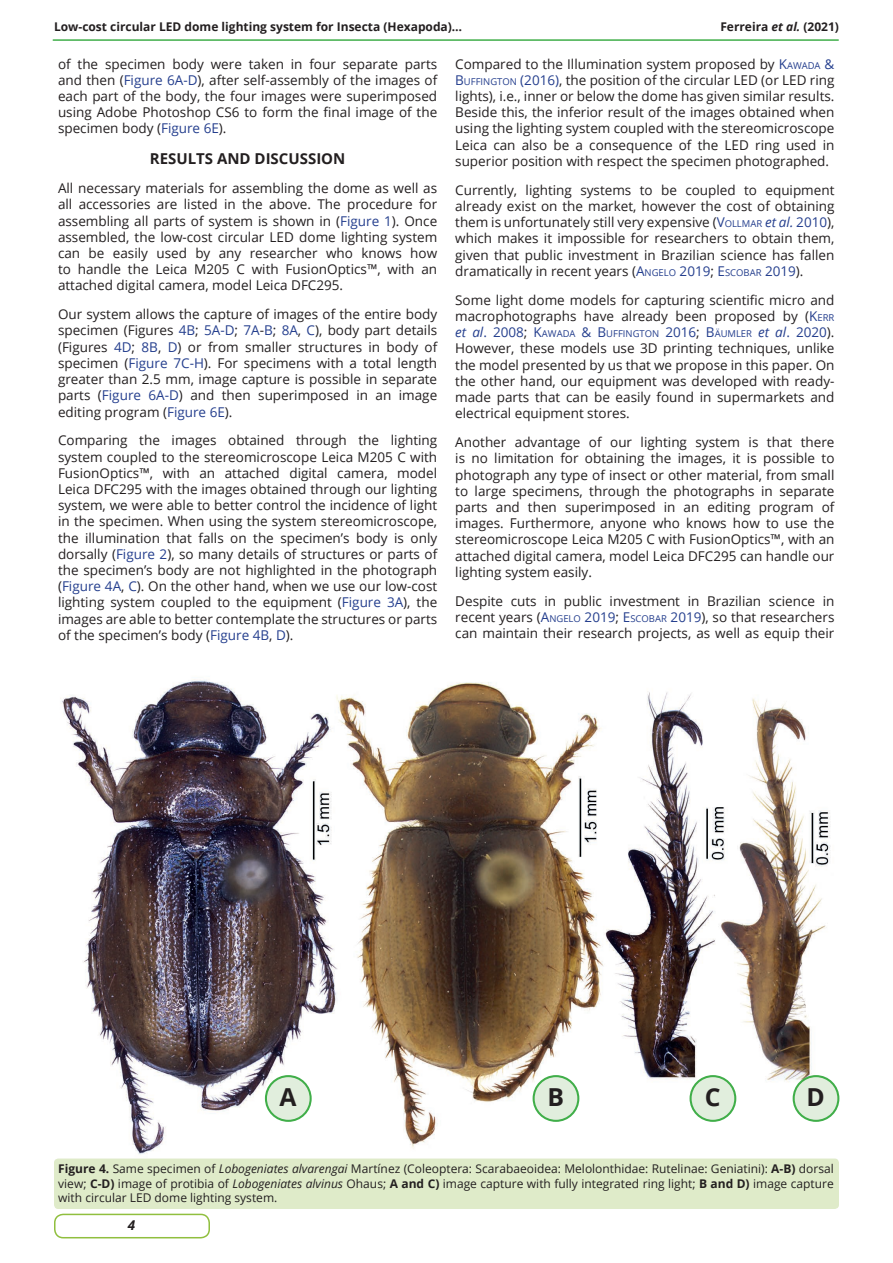
<style>
.page{position:relative;width:893px;height:1263px;background:#fff}
.page>*{position:absolute;margin:0;border:0;box-sizing:border-box;transform-origin:0 0}
.t1{font:700 24.75px "Open Sans";color:#231f20}
.Titulo_1{font:700 15px "Open Sans";color:#231f20}
.t2{font:13.5px/16.2px "Open Sans";color:#231f20;text-align:justify}
.t3{font:italic 700 13.5px "Open Sans";color:#231f20}
.Legenda{font:12px/14.4px "Open Sans";color:#231f20;text-align:justify}
.t4{font:700 12px "Open Sans";color:#231f20}
.t5{font:9.45px "Open Sans";color:#253f8e}
.s1{font-style:italic}
.s2{color:#253f8e}
.s3{font-size:9.45px;color:#253f8e}
.s4{font-style:italic;color:#253f8e}
.s5{font-style:italic;font-size:13.5px}
.s6{font-size:13.5px}
.s7{font-size:13.5px;color:#231f20}
.s8{font-weight:700}
</style>
<div class="page">
<div style="left:54px;top:1214px;width:156px;height:24px;border:2px solid #90bf3e;border-radius:9px"></div>
<hr style="left:53px;top:39px;width:785px;height:2px;background:#40ae49">
<img style="left:60px;top:679px;width:777px;height:476px">
<svg style="left:266px;top:1076px;width:45px;height:45px"></svg>
<div style="left:265px;top:1075px;width:47px;height:47px;border:2px solid #40ae49;border-radius:50%"></div>
<div style="left:275px;top:1085px;width:26px;height:26px;background:#e1eedd;border-radius:6px"></div>
<div style="left:534px;top:1076px;width:44px;height:45px;background:#e1eedd;border-radius:50%"></div>
<div style="left:533px;top:1075px;width:46px;height:47px;border:2px solid #40ae49;border-radius:50%"></div>
<div style="left:691px;top:1076px;width:44px;height:45px;background:#e1eedd;border-radius:50%"></div>
<div style="left:689px;top:1075px;width:47px;height:47px;border:2px solid #40ae49;border-radius:50%"></div>
<div style="left:794px;top:1076px;width:44px;height:45px;background:#e1eedd;border-radius:50%"></div>
<div style="left:793px;top:1075px;width:46px;height:47px;border:2px solid #40ae49;border-radius:50%"></div>
<div style="left:54px;top:1158px;width:785px;height:51px;background:#dfebc9;border-radius:4px"></div>
<p class="t4" style="left:54px;top:18px;width:410px">Low-cost circular LED dome lighting system for Insecta (Hexapoda)…</p>
<p class="t4" style="left:720px;top:18px;width:120px">Ferreira <span class="s1">et al.</span> (2021)</p>
<p class="t2" style="left:58px;top:55px;width:381px">of the specimen body were taken in four separate parts and then (<span class="s2">Figure 6A-D</span>), after self-assembly of the images of each part of the body, the four images were superimposed using Adobe Photoshop CS6 to form the final image of the specimen body (<span class="s2">Figure 6E</span>).</p>
<p class="Titulo_1" style="left:150px;top:148px;width:197px">RESULTS AND DISCUSSION</p>
<p class="t2" style="left:58px;top:180px;width:381px">All necessary materials for assembling the dome as well as all accessories are listed in the above. The procedure for assembling all parts of system is shown in (<span class="s2">Figure 1</span>). Once assembled, the low-cost circular LED dome lighting system can be easily used by any researcher who knows how to handle the Leica M205 C with FusionOptics™, with an attached digital camera, model Leica DFC295.</p>
<p class="t2" style="left:58px;top:306px;width:381px">Our system allows the capture of images of the entire body specimen (Figures <span class="s2">4B</span>; <span class="s2">5A-D</span>; <span class="s2">7A</span>-<span class="s2">B</span>; <span class="s2">8A</span>, <span class="s2">C</span>), body part details (Figures <span class="s2">4D</span>; <span class="s2">8B</span>, <span class="s2">D</span>) or from smaller structures in body of specimen (<span class="s2">Figure 7C-H</span>). For specimens with a total length greater than 2.5 mm, image capture is possible in separate parts (<span class="s2">Figure 6A-D</span>) and then superimposed in an image editing program (<span class="s2">Figure 6E</span>).</p>
<p class="t2" style="left:58px;top:432px;width:381px">Comparing the images obtained through the lighting system coupled to the stereomicroscope Leica M205 C with FusionOptics™, with an attached digital camera, model Leica DFC295 with the images obtained through our lighting system, we were able to better control the incidence of light in the specimen. When using the system stereomicroscope, the illumination that falls on the specimen’s body is only dorsally (<span class="s2">Figure 2</span>), so many details of structures or parts of the specimen’s body are not highlighted in the photograph (<span class="s2">Figure 4A</span>, <span class="s2">C</span>). On the other hand, when we use our low-cost lighting system coupled to the equipment (<span class="s2">Figure 3A</span>), the images are able to better contemplate the structures or parts of the specimen’s body (<span class="s2">Figure 4B</span>, <span class="s2">D</span>).</p>
<p class="t2" style="left:455px;top:55px;width:381px">Compared to the Illumination system proposed by <span class="s2">K</span><span class="s3">AWADA</span> <span class="s2">&amp; B</span><span class="s3">UFFINGTON</span> <span class="s2">(2016)</span>, the position of the circular LED (or LED ring lights), i.e., inner or below the dome has given similar results.<br>Beside this, the inferior result of the images obtained when using the lighting system coupled with the stereomicroscope Leica can also be a consequence of the LED ring used in superior position with respect the specimen photographed.</p>
<p class="t2" style="left:455px;top:181px;width:381px">Currently, lighting systems to be coupled to equipment already exist on the market, however the cost of obtaining them is unfortunately still very expensive (<span class="s2">V</span><span class="s3">OLLMAR</span> <span class="s4">et al.</span> <span class="s2">2010</span>), which makes it impossible for researchers to obtain them, given that public investment in Brazilian science has fallen dramatically in recent years (<span class="s2">A</span><span class="s3">NGELO</span> <span class="s2">2019</span>; <span class="s2">E</span> <span class="s3">SCOBAR</span> <span class="s2">2019</span>).</p>
<p class="t2" style="left:455px;top:291px;width:381px">Some light dome models for capturing scientific micro and macrophotographs have already been proposed by (<span class="s2">K</span><span class="s3">ERR</span></p>
<p class="t5" style="left:455px;top:327px;width:381px"><span class="s5">et al</span><span class="s6">. 2008</span><span class="s7">;</span> <span class="s6">K</span>AWADA <span class="s6">&amp;</span> <span class="s6">B</span>UFFINGTON <span class="s6">2016</span><span class="s7">;</span> <span class="s6">B</span>ÄUMLER <span class="s5">et al</span><span class="s6">. 2020</span><span class="s7">).</span></p>
<p class="t2" style="left:455px;top:340px;width:381px">However, these models use 3D printing techniques, unlike the model presented by us that we propose in this paper. On the other hand, our equipment was developed with ready&shy;made parts that can be easily found in supermarkets and electrical equipment stores.</p>
<p class="t2" style="left:455px;top:434px;width:381px">Another advantage of our lighting system is that there is no limitation for obtaining the images, it is possible to photograph any type of insect or other material, from small to large specimens, through the photographs in separate parts and then superimposed in an editing program of images. Furthermore, anyone who knows how to use the stereomicroscope Leica M205 C with FusionOptics™, with an attached digital camera, model Leica DFC295 can handle our lighting system easily.</p>
<p class="t2" style="left:455px;top:592px;width:381px">Despite cuts in public investment in Brazilian science in recent years (<span class="s2">A</span><span class="s3">NGELO</span> <span class="s2">2019</span>; <span class="s2">E</span> <span class="s3">SCOBAR</span> <span class="s2">2019</span>), so that researchers can maintain their research projects, as well as equip their</p>
<p class="t1" style="left:279px;top:1079px;width:19px">A</p>
<p class="t1" style="left:547px;top:1079px;width:18px">B</p>
<p class="t1" style="left:705px;top:1079px;width:17px">C</p>
<p class="t1" style="left:806px;top:1079px;width:20px">D</p>
<p class="Legenda" style="left:58px;top:1161px;width:777px"><span class="s8">Figure 4.</span> Same specimen of <span class="s1">Lobogeniates alvarengai</span> Martínez (Coleoptera: Scarabaeoidea: Melolonthidae: Rutelinae: Geniatini): <span class="s8">A-B)</span> dorsal view; <span class="s8">C-D)</span> image of protibia of <span class="s1">Lobogeniates alvinus</span> Ohaus; <span class="s8">A and C)</span> image capture with fully integrated ring light; <span class="s8">B and D)</span> image capture with circular LED dome lighting system.</p>
<p class="t3" style="left:128px;top:1215px;width:9px">4</p>
</div>
